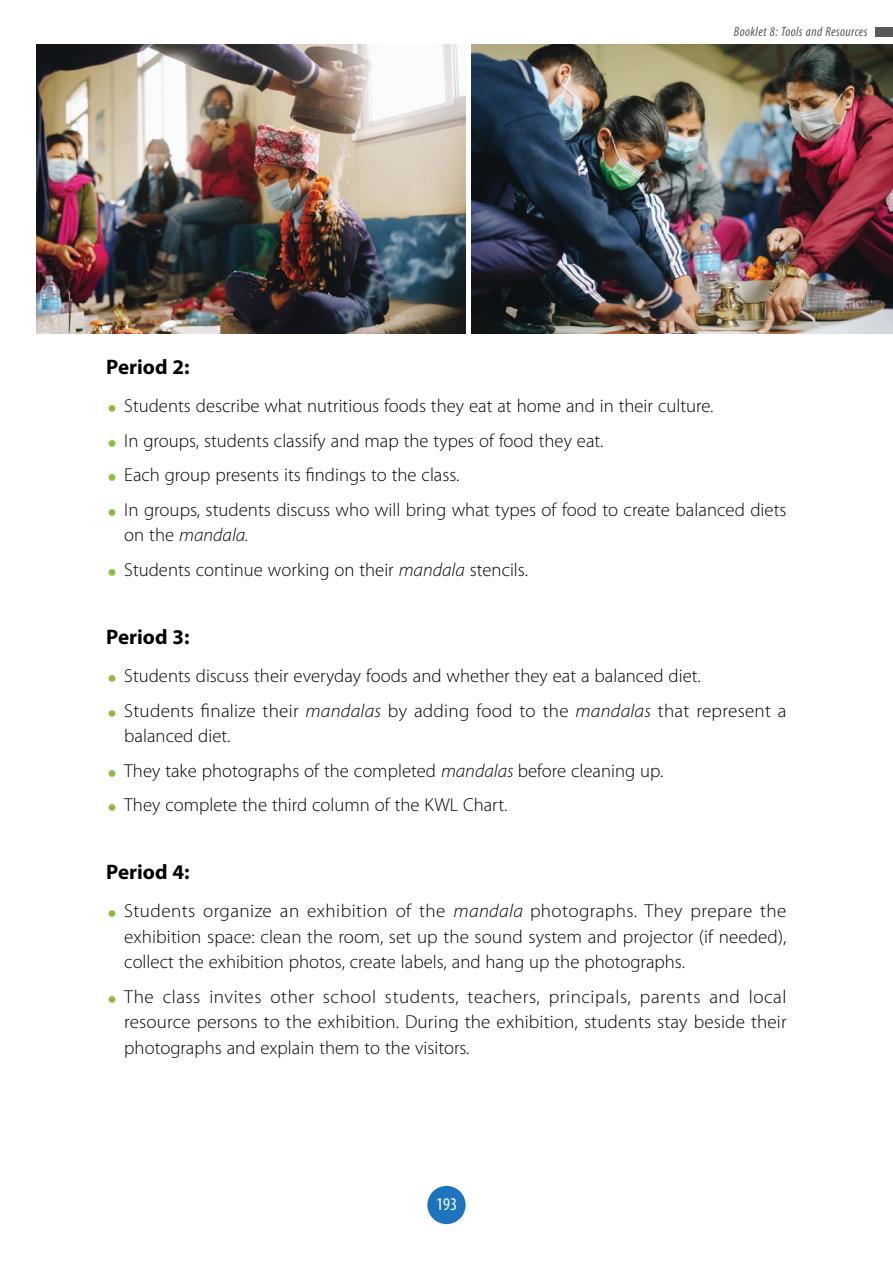
<style>
.page{position:relative;width:893px;height:1263px;background:#fff}
.page>*{position:absolute;margin:0;border:0;box-sizing:border-box;transform-origin:0 0}
.t1{font:700 21px "Myriad Pro";color:#000}
.t2{font:300 18.75px/34.5px "Myriad Pro";color:#000}
.t3{font:condensed 18px "Myriad Pro";color:#fff}
.t4{font:italic condensed 13.5px "Myriad Pro";letter-spacing:.03em;color:#58595b}
.s1{font-style:italic}
</style>
<div class="page">
<div style="left:875px;top:27px;width:18px;height:9px;background:#58595b"></div>
<img style="left:472px;top:44px;width:421px;height:289px">
<img style="left:36px;top:44px;width:429px;height:289px">
<div style="left:427px;top:1186px;width:39px;height:38px;background:#1c75bc;border-radius:50%"></div>
<p class="t4" style="left:734px;top:23px;width:135px">Booklet 8: Tools and Resources</p>
<p class="t1" style="left:106px;top:353px;width:85px">Period 2:</p>
<p class="t2" style="left:124px;top:389px;width:664px">Students describe what nutritious foods they eat at home and in their culture.<br>In groups, students classify and map the types of food they eat.<br>Each group presents its findings to the class.<br>In groups, students discuss who will bring what types of food to create balanced diets</p>
<p class="t2" style="left:124px;top:518px;width:405px">on the <span class="s1">mandala.<br></span>Students continue working on their <span class="s1">mandala</span> stencils.</p>
<p class="t1" style="left:106px;top:623px;width:85px">Period 3:</p>
<p class="t2" style="left:124px;top:658px;width:664px">Students discuss their everyday foods and whether they eat a balanced diet.<br>Students finalize their <span class="s1">mandalas</span> by adding food to the <span class="s1">mandalas</span> that represent a</p>
<p class="t2" style="left:124px;top:718px;width:541px">balanced diet.<br>They take photographs of the completed <span class="s1">mandalas</span> before cleaning up.<br>They complete the third column of the KWL Chart.</p>
<p class="t1" style="left:106px;top:858px;width:85px">Period 4:</p>
<p class="t2" style="left:124px;top:898px;width:664px;line-height:25.5px;text-align:justify">Students organize an exhibition of the <span class="s1">mandala</span> photographs. They prepare the exhibition space: clean the room, set up the sound system and projector (if needed), collect the exhibition photos, create labels, and hang up the photographs.</p>
<p class="t2" style="left:124px;top:984px;width:664px;line-height:25.5px;text-align:justify">The class invites other school students, teachers, principals, parents and local resource persons to the exhibition. During the exhibition, students stay beside their photographs and explain them to the visitors.</p>
<p class="t3" style="left:436px;top:1193px;width:22px">193</p>
</div>
